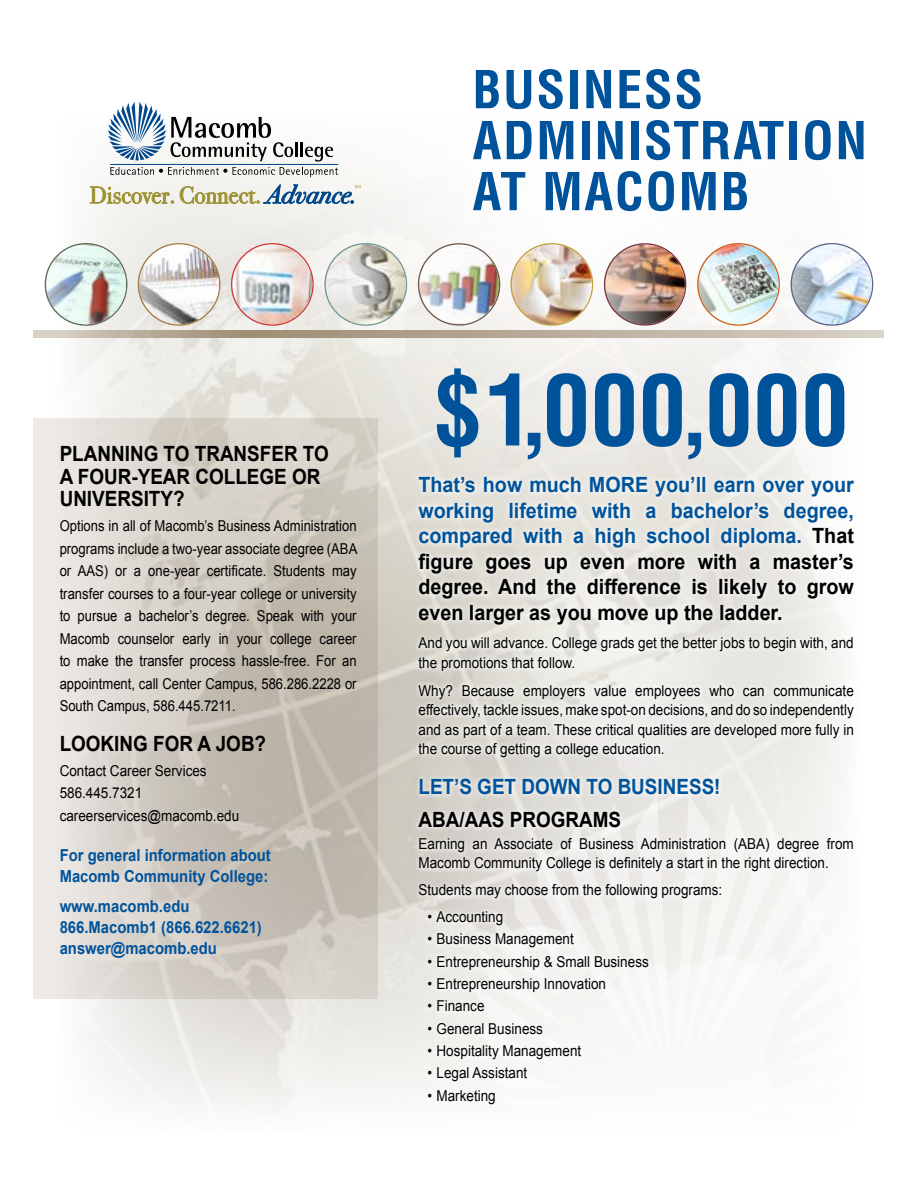
<style>
.page{position:relative;width:918px;height:1188px;background:#fff}
.page>*{position:absolute;margin:0;border:0;box-sizing:border-box;transform-origin:0 0}
.t1{font:700 condensed 96px "Helvetica";color:#00539b}
.t2{font:700 condensed 51px/51px "Helvetica";letter-spacing:.03em;color:#00539b}
.t3{font:700 21px/25.5px "Arial";color:#000;text-align:justify;scale:.94 1}
.t4{font:700 21px/22.5px "Arial";color:#000;scale:.9 1}
.t5{font:700 21px "Arial";color:#00539b;scale:.9 1}
.t6{font:700 21px "Arial";color:#00539b;scale:.94 1}
.t7{font:700 16.5px/21px "Arial";color:#00539b;scale:.9 1}
.t8{font:15px/19.5px "Arial";color:#000;scale:.9 1}
.t9{font:15px/22.5px "Arial";color:#000;text-align:justify;scale:.87 1}
.s1{color:#00539b}
</style>
<div class="page">
<img style="left:54px;top:130px;width:810px;height:982px">
<svg style="left:406px;top:692px;width:458px;height:420px"></svg>
<svg style="left:860px;top:794px;width:4px;height:296px"></svg>
<svg style="left:502px;top:1108px;width:342px;height:4px"></svg>
<svg style="left:34px;top:418px;width:344px;height:581px;background:#d3cdc5"></svg>
<svg style="left:34px;top:330px;width:850px;height:8px;background:#bbae9d"></svg>
<div style="left:413px;top:473px;width:447px;height:635px;background:#fff;opacity:.5"></div>
<svg style="left:803px;top:130px;width:61px;height:32px"></svg>
<svg style="left:470px;top:130px;width:316px;height:83px"></svg>
<svg style="left:45px;top:244px;width:82px;height:81px"></svg>
<img style="left:46px;top:244px;width:80px;height:80px;border-radius:40px">
<svg style="left:138px;top:244px;width:82px;height:81px"></svg>
<img style="left:139px;top:244px;width:80px;height:80px;border-radius:40px">
<img style="left:232px;top:244px;width:80px;height:80px;border-radius:40px">
<img style="left:326px;top:244px;width:80px;height:80px;border-radius:40px">
<svg style="left:419px;top:244px;width:81px;height:81px"></svg>
<img style="left:419px;top:245px;width:80px;height:79px;border-radius:40px">
<img style="left:512px;top:244px;width:80px;height:80px;border-radius:40px">
<svg style="left:605px;top:244px;width:81px;height:81px"></svg>
<img style="left:605px;top:245px;width:80px;height:79px;border-radius:40px">
<svg style="left:698px;top:244px;width:81px;height:81px"></svg>
<img style="left:699px;top:244px;width:79px;height:80px;border-radius:40px">
<svg style="left:791px;top:244px;width:82px;height:81px"></svg>
<img style="left:792px;top:244px;width:80px;height:80px;border-radius:40px">
<svg style="left:90px;top:187px;width:84px;height:17px"></svg>
<svg style="left:180px;top:185px;width:180px;height:19px"></svg>
<svg style="left:108px;top:102px;width:230px;height:75px"></svg>
<h2 class="t2" style="left:472px;top:64px;width:389px">BUSINESS<br>ADMINISTRATION<br>AT MACOM B</h2>
<h3 class="t4" style="left:60px;top:443px;width:301px">Planning to transfer to a four-year college or university?</h3>
<p class="t9" style="left:60px;top:515px;width:344px">Options in all of Macomb’s Business Administration programs include a two-year associate degree (ABA or AAS) or a one-year certificate. Students may transfer courses to a four-year college or university to pursue a bachelor’s degree. Speak with your Macomb counselor early in your college career to make the transfer process hassle-free. For an appointment, call Center Campus, 586.286.2228 or South Campus, 586.445.7211.</p>
<h3 class="t4" style="left:60px;top:733px;width:231px">Looking for a JOb?</h3>
<p class="t8" style="left:60px;top:759px;width:201px;line-height:22.5px">Contact Career Services<br>586.445.7321 careerservices@macomb.edu</p>
<p class="t7" style="left:60px;top:845px;width:236px">For general information about<br>Macomb Community College:</p>
<p class="t7" style="left:60px;top:896px;width:226px">www.macomb.edu<br>866.Macomb1 (866.622.6621) answer@macomb.edu</p>
<h1 class="t1" style="left:434px;top:350px;width:417px">$1,000,000</h1>
<h3 class="t6" style="left:418px;top:471px;width:198px">That’s how much MORE</h3>
<h3 class="t3" style="left:418px;top:473px;width:465px;text-indent:237px"><span class="s1">you’ll earn over your working lifetime with a bachelor’s degree, compared with a high school diploma.</span> That figure goes up even more with a master’s degree. And the difference is likely to grow even larger as you move up the ladder.</h3>
<p class="t8" style="left:418px;top:633px;width:485px">And you will advance. College grads get the better jobs to begin with, and the promotions that follow.</p>
<p class="t8" style="left:418px;top:681px;width:485px;text-align:justify">Why? Because employers value employees who can communicate effectively, tackle issues, make spot-on decisions, and do so independently and as part of a team. These critical qualities are developed more fully in the course of getting a college education.</p>
<h3 class="t5" style="left:418px;top:773px;width:337px">Let’s Get Down To Business !</h3>
<h3 class="t4" style="left:418px;top:809px;width:224px">ABA/AAS Programs</h3>
<p class="t8" style="left:418px;top:834px;width:485px">Earning an Associate of Business Administration (ABA) degree from<br>Macomb Community College is definitely a start in the right direction.</p>
<p class="t8" style="left:418px;top:881px;width:339px">Students may choose from the following programs:</p>
<p class="t8" style="left:428px;top:907px;width:86px">• Accounting</p>
<p class="t8" style="left:428px;top:930px;width:164px">• Business Management</p>
<p class="t8" style="left:428px;top:952px;width:247px">• Entrepreneurship &amp; Small Business</p>
<p class="t8" style="left:428px;top:974px;width:200px">• Entrepreneurship Innovation</p>
<p class="t8" style="left:428px;top:996px;width:65px">• Finance</p>
<p class="t8" style="left:428px;top:1019px;width:130px">• General Business</p>
<p class="t8" style="left:428px;top:1041px;width:172px">• Hospitality Management</p>
<p class="t8" style="left:428px;top:1063px;width:112px">• Legal Assistant</p>
<p class="t8" style="left:428px;top:1086px;width:77px">• Marketing</p>
</div>
